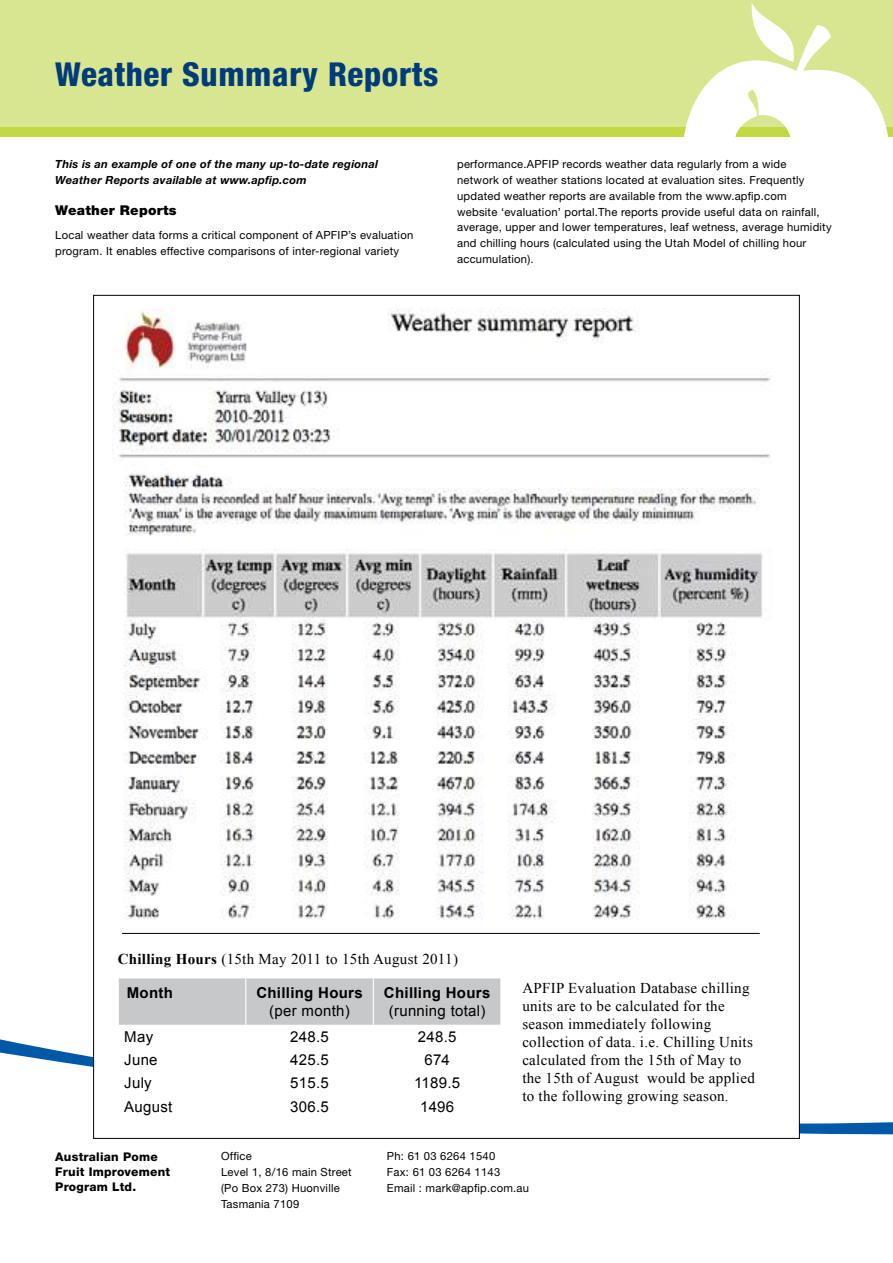
<style>
.page{position:relative;width:893px;height:1263px;background:#fff}
.page>*{position:absolute;margin:0;border:0;box-sizing:border-box;transform-origin:0 0}
.t1{font:800 condensed 33px "Helvetica Neue";letter-spacing:.02em;color:#003b7a}
.t2{font:15px/18px "Times New Roman";letter-spacing:.02em;color:#000}
.t3{font:15px "Arial";letter-spacing:.02em;color:#000}
.t4{font:700 15px "Arial";letter-spacing:.02em;color:#000}
.t5{font:900 13.5px "Helvetica Neue CE";letter-spacing:.02em;color:#000}
.t6{font:800 12px/15px "Helvetica Neue CE";letter-spacing:.02em;color:#000}
.t7{font:11.25px/15.8px "Helvetica Neue";letter-spacing:.02em;color:#000}
.t8{font:italic 700 11.25px/15.8px "Helvetica Neue CE";letter-spacing:.02em;color:#000}
.s1{font-weight:700}
</style>
<div class="page">
<div style="left:0;top:0;width:893px;height:137px;background:#c3d941"></div>
<div style="left:0;top:0;width:893px;height:126px;background:#d9e691"></div>
<svg style="left:751px;top:2px;width:25px;height:23px"></svg>
<svg style="left:659px;top:25px;width:233px;height:112px"></svg>
<svg style="left:0;top:1039px;width:893px;height:96px"></svg>
<div style="left:94px;top:295px;width:705px;height:843px;background:#fff"></div>
<img style="left:112px;top:308px;width:659px;height:625px">
<svg style="left:122px;top:308px;width:140px;height:66px"></svg>
<div style="left:118px;top:978px;width:383px;height:47px;background:#c7c8ca"></div>
<hr style="left:122px;top:933px;width:638px;height:1px;background:#000">
<h1 class="t1" style="left:55px;top:54px;width:385px">Weather Summary Reports</h1>
<p class="t8" style="left:55px;top:156px;width:324px">This is an example of one of the many up-to-date regional<br>Weather Reports available at www.apfip.com</p>
<p class="t5" style="left:55px;top:201px;width:123px">Weather Reports</p>
<p class="t7" style="left:55px;top:227px;width:360px">Local weather data forms a critical component of APFIP’s evaluation program. It enables effective comparisons of inter-regional variety</p>
<p class="t7" style="left:457px;top:156px;width:376px">performance.APFIP records weather data regularly from a wide<br>network of weather stations located at evaluation sites. Frequently updated weather reports are available from the www.apfip.com<br>website ‘evaluation’ portal.The reports provide useful data on rainfall, average, upper and lower temperatures, leaf wetness, average humidity and chilling hours (calculated using the Utah Model of chilling hour accumulation).</p>
<h2 class="t2" style="left:118px;top:950px;width:342px"><span class="s1">Chilling Hours</span> (15th May 2011 to 15th August 2011)</h2>
<h2 class="t4" style="left:127px;top:984px;width:48px">Month</h2>
<h2 class="t4" style="left:256px;top:984px;width:108px">Chilling Hours</h2>
<h2 class="t3" style="left:269px;top:1002px;width:82px">(per month)</h2>
<h2 class="t4" style="left:384px;top:984px;width:108px">Chilling Hours</h2>
<h2 class="t3" style="left:389px;top:1002px;width:98px">(running total)</h2>
<h2 class="t3" style="left:124px;top:1028px;width:30px">May</h2>
<h2 class="t3" style="left:290px;top:1028px;width:40px">248.5</h2>
<h2 class="t3" style="left:418px;top:1028px;width:40px">248.5</h2>
<h2 class="t3" style="left:124px;top:1051px;width:35px">June</h2>
<h2 class="t3" style="left:290px;top:1051px;width:40px">425.5</h2>
<h2 class="t3" style="left:424px;top:1051px;width:27px">674</h2>
<h2 class="t3" style="left:124px;top:1075px;width:29px">July</h2>
<h2 class="t3" style="left:290px;top:1075px;width:40px">515.5</h2>
<h2 class="t3" style="left:414px;top:1075px;width:48px">1189.5</h2>
<h2 class="t3" style="left:124px;top:1098px;width:50px">August</h2>
<h2 class="t3" style="left:290px;top:1098px;width:40px">306.5</h2>
<h2 class="t3" style="left:420px;top:1098px;width:36px">1496</h2>
<p class="t2" style="left:522px;top:979px;width:234px">APFIP Evaluation Database chilling units are to be calculated for the season immediately following collection of data. i.e. Chilling Units calculated from the 15th of May to the 15th of August would be applied to the following growing season.</p>
<p class="t6" style="left:55px;top:1149px;width:116px">Australian Pome<br>Fruit Improvement<br>Program Ltd.</p>
<p class="t7" style="left:221px;top:1148px;width:132px">Office<br>Level 1, 8/16 main Street (Po Box 273) Huonville<br>Tasmania 7109</p>
<p class="t7" style="left:387px;top:1148px;width:144px">Ph: 61 03 6264 1540<br>Fax: 61 03 6264 1143<br>Email : mark@apfi p.com.au</p>
</div>
